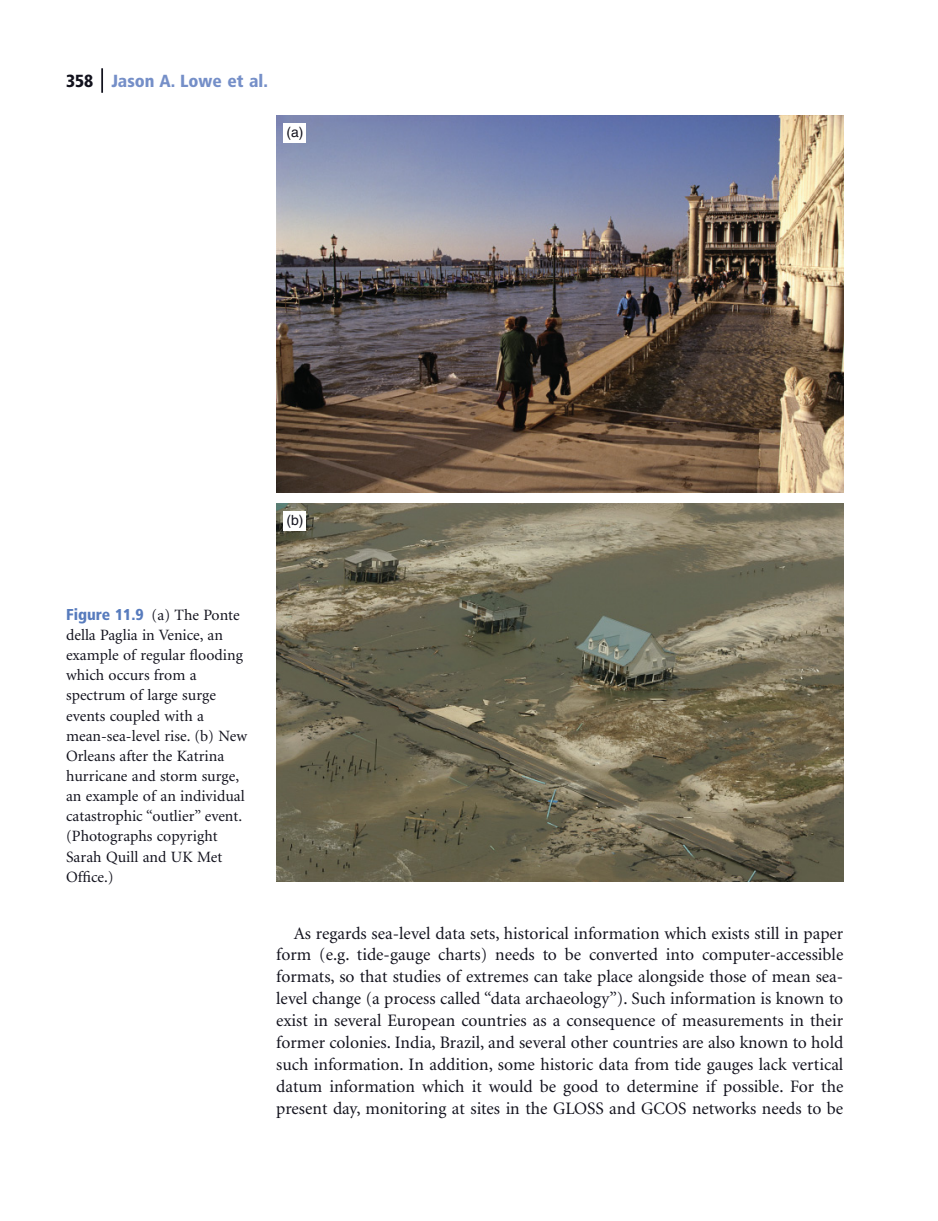
<style>
.page{position:relative;width:938px;height:1221px;background:#fff}
.page>*{position:absolute;margin:0;border:0;box-sizing:border-box;transform-origin:0 0}
.t1{font:17.5px/21.9px "Minion";color:#12121d;text-align:justify}
.t2{font:900 condensed 17.5px "Frutiger";color:#758fc8}
.t3{font:15.75px/20.1px "Minion";color:#12121d}
.t4{font:14px "Helvetica LT Std";color:#12121d}
.s1{color:#12121d}
.s2{font-family:"Frutiger";font-weight:900;font-stretch:condensed;color:#577bbd}
</style>
<div class="page">
<hr style="left:101px;top:68px;width:2px;height:25px;background:#12121d">
<img style="left:276px;top:116px;width:567px;height:377px">
<img style="left:276px;top:503px;width:567px;height:378px">
<div style="left:284px;top:123px;width:22px;height:20px;background:#fff"></div>
<div style="left:284px;top:511px;width:22px;height:20px;background:#fff"></div>
<p class="t2" style="left:66px;top:73px;width:203px"><span class="s1">358</span> Jason A. Lowe et al.</p>
<p class="t4" style="left:286px;top:126px;width:19px">(a)</p>
<p class="t4" style="left:286px;top:514px;width:19px">(b)</p>
<p class="t3" style="left:66px;top:606px;width:182px"><span class="s2">Figure 11.9</span> (a) The Ponte della Paglia in Venice, an example of regular flooding which occurs from a spectrum of large surge events coupled with a<br>mean - sea - level rise. (b) New<br>Orleans after the Katrina hurricane and storm surge, an example of an individual catastrophic “ outlier ” event. (Photographs copyright<br>Sarah Quill and UK Met<br>Office.)</p>
<p class="t1" style="left:276px;top:923px;width:568px;text-indent:18px">As regards sea - level data sets, historical information which exists still in paper form (e.g. tide - gauge charts) needs to be converted into computer - accessible formats, so that studies of extremes can take place alongside those of mean sea - level change (a process called “ data archaeology ” ). Such information is known to exist in several European countries as a consequence of measurements in their former colonies. India, Brazil, and several other countries are also known to hold such information. In addition, some historic data from tide gauges lack vertical datum information which it would be good to determine if possible. For the present day, monitoring at sites in the GLOSS and GCOS networks needs to be</p>
</div>
